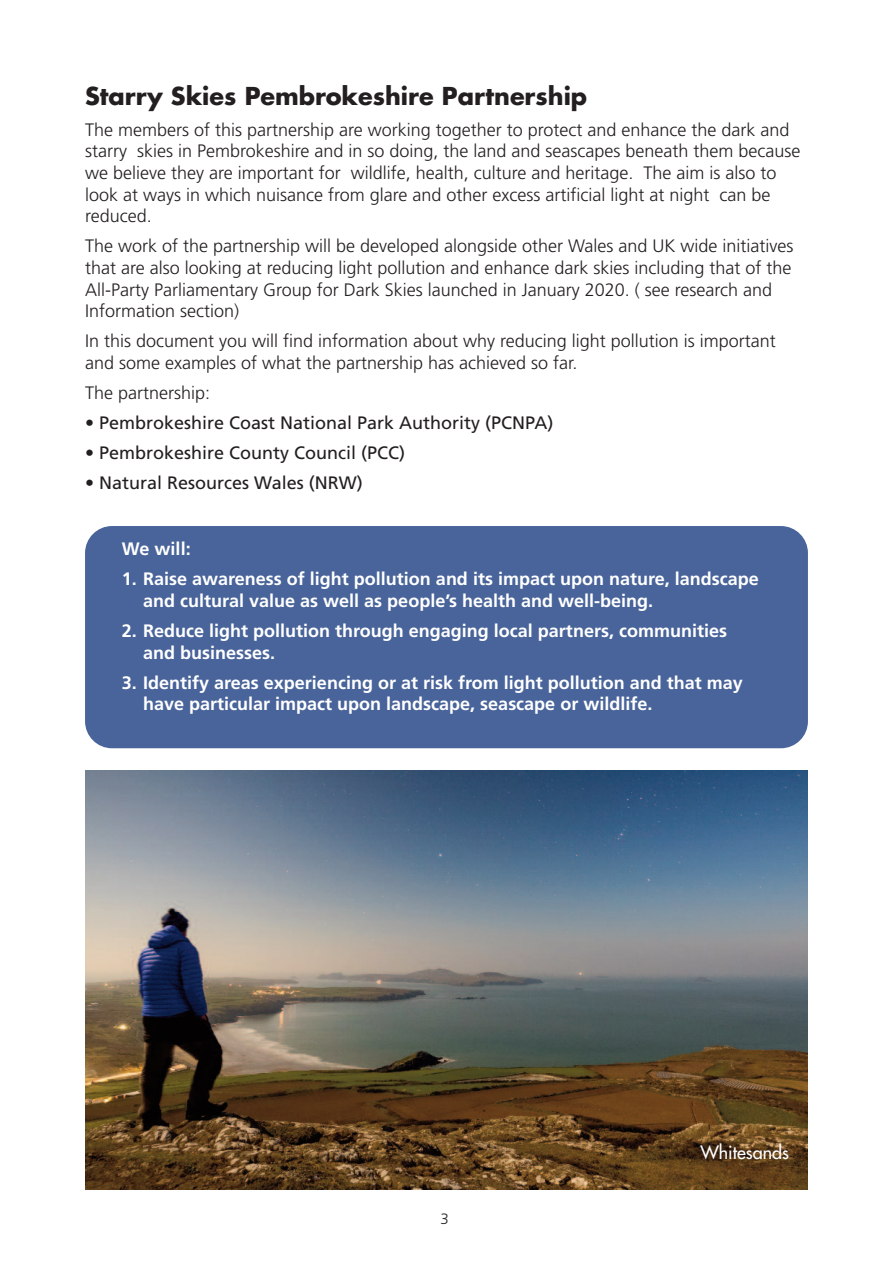
<style>
.page{position:relative;width:893px;height:1263px;background:#fff}
.page>*{position:absolute;margin:0;border:0;box-sizing:border-box;transform-origin:0 0}
.t1{font:700 24px "Futura Std";color:#231f20}
.t2{font:300 18px/21.6px "Frutiger";color:#231f20}
.t3{font:700 18px/21.6px "Frutiger";color:#fff}
.t4{font:18px "Frutiger";color:#231f20}
.t5{font:500 18px "Futura Std";color:#fff}
.t6{font:300 15px "Frutiger";color:#231f20}
</style>
<div class="page">
<img style="left:85px;top:770px;width:723px;height:419px">
<div style="left:85px;top:526px;width:723px;height:222px;background:#49649a;border-radius:27px"></div>
<h1 class="t1" style="left:85px;top:85px;width:504px">Starry Skies Pembrokeshire Partnership</h1>
<p class="t2" style="left:85px;top:120px;width:717px">The members of this partnership are working together to protect and enhance the dark and starry skies in Pembrokeshire and in so doing, the land and seascapes beneath them because we believe they are important for wildlife, health, culture and heritage. The aim is also to look at ways in which nuisance from glare and other excess artificial light at night can be reduced.</p>
<p class="t2" style="left:85px;top:237px;width:710px">The work of the partnership will be developed alongside other Wales and UK wide initiatives that are also looking at reducing light pollution and enhance dark skies including that of the All-Party Parliamentary Group for Dark Skies launched in January 2020. ( see research and Information section)</p>
<p class="t2" style="left:85px;top:332px;width:692px">In this document you will find information about why reducing light pollution is important and some examples of what the partnership has achieved so far.</p>
<p class="t2" style="left:85px;top:383px;width:127px">The partnership:</p>
<p class="t4" style="left:85px;top:416px;width:470px">• Pembrokeshire Coast National Park Authority (PCNPA)</p>
<p class="t4" style="left:85px;top:446px;width:322px">• Pembrokeshire County Council (PCC)</p>
<p class="t4" style="left:85px;top:476px;width:279px">• Natural Resources Wales (NRW)</p>
<p class="t3" style="left:122px;top:539px;width:70px">We will:</p>
<p class="t3" style="left:143px;top:569px;width:617px;text-indent:-21px">1. Raise awareness of light pollution and its impact upon nature, landscape and cultural value as well as people’s health and well-being.</p>
<p class="t3" style="left:143px;top:621px;width:585px;text-indent:-21px">2. Reduce light pollution through engaging local partners, communities and businesses.</p>
<p class="t3" style="left:143px;top:673px;width:601px;text-indent:-21px">3. Identify areas experiencing or at risk from light pollution and that may have particular impact upon landscape, seascape or wildlife.</p>
<p class="t6" style="left:440px;top:1212px;width:10px">3</p>
<p class="t5" style="left:700px;top:1144px;width:90px">Whitesands</p>
</div>
